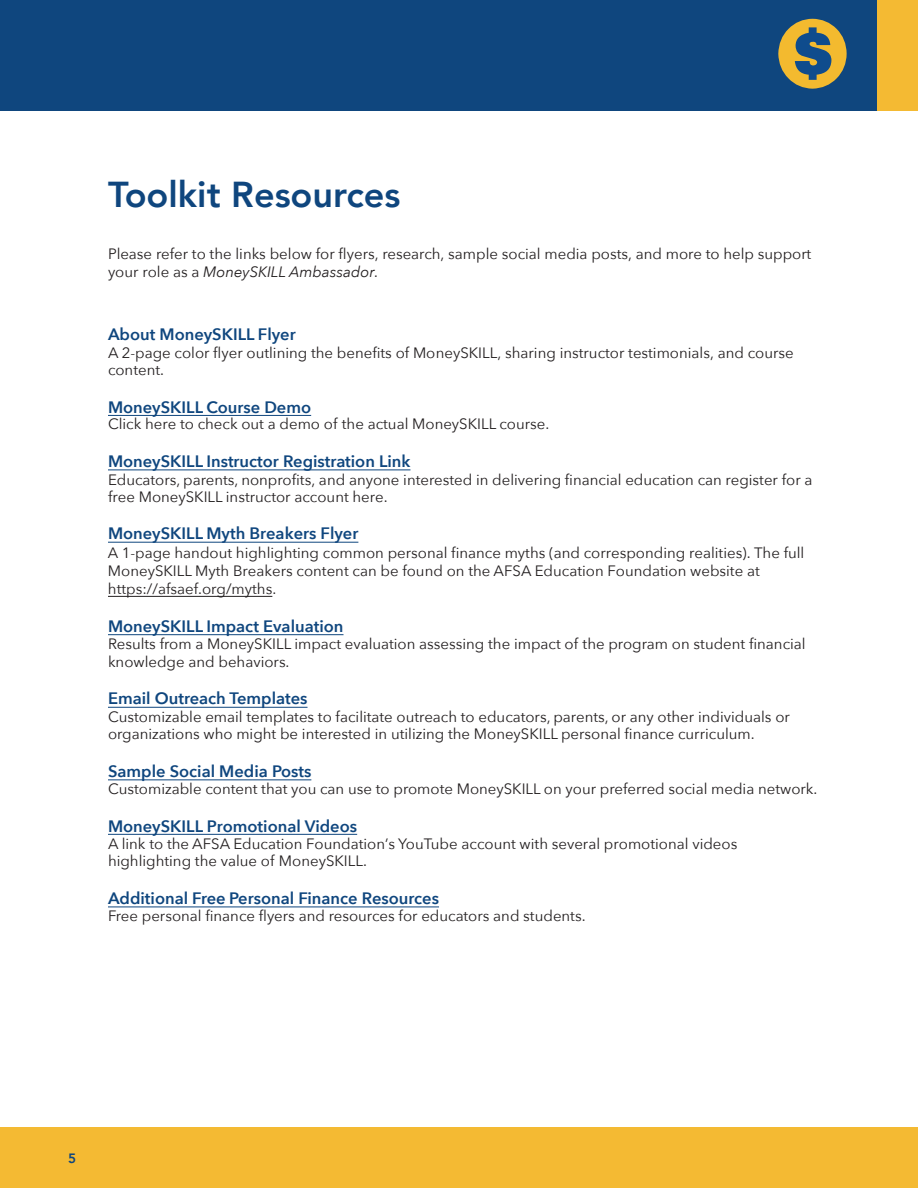
<style>
.page{position:relative;width:918px;height:1188px;background:#fff}
.page>*{position:absolute;margin:0;border:0;box-sizing:border-box;transform-origin:0 0}
.t1{font:800 36px "Avenir";color:#0f467e}
.t2{font:600 16.5px "Avenir Next";color:#0f467e}
.t3{font:15px/17.2px "Avenir Next";color:#231f20}
.t4{font:800 13.5px "Avenir";color:#0f467e}
.s1{font-style:italic}
</style>
<div class="page">
<div style="left:0;top:0;width:918px;height:110px;background:#0f467e"></div>
<div style="left:0;top:1127px;width:918px;height:61px;background:#f4ba33"></div>
<div style="left:878px;top:0;width:40px;height:110px;background:#f4ba33"></div>
<svg style="left:778px;top:19px;width:69px;height:70px"></svg>
<hr style="left:108px;top:907px;width:331px;height:1px;background:#0f467e">
<hr style="left:108px;top:834px;width:249px;height:1px;background:#0f467e">
<hr style="left:108px;top:779px;width:203px;height:1px;background:#0f467e">
<hr style="left:108px;top:707px;width:200px;height:1px;background:#0f467e">
<hr style="left:108px;top:634px;width:236px;height:1px;background:#0f467e">
<hr style="left:108px;top:596px;width:164px;height:1px;background:#231f20">
<hr style="left:108px;top:542px;width:250px;height:1px;background:#0f467e">
<hr style="left:108px;top:469px;width:302px;height:1px;background:#0f467e">
<hr style="left:108px;top:415px;width:203px;height:1px;background:#0f467e">
<h1 class="t1" style="left:108px;top:166px;width:294px">Toolkit Resources</h1>
<p class="t3" style="left:108px;top:244px;width:705px;line-height:18px">Please refer to the links below for flyers, research, sample social media posts, and more to help support your role as a <span class="s1">MoneySKILL Ambassador.</span></p>
<p class="t2" style="left:108px;top:320px;width:189px">About MoneySKILL Flyer</p>
<p class="t3" style="left:108px;top:343px;width:687px">A 2-page color flyer outlining the benefits of MoneySKILL, sharing instructor testimonials, and course content.</p>
<p class="t2" style="left:108px;top:393px;width:205px">MoneySKILL Course Demo</p>
<p class="t3" style="left:108px;top:415px;width:443px">Click here to check out a demo of the actual MoneySKILL course.</p>
<p class="t2" style="left:108px;top:447px;width:304px">MoneySKILL Instructor Registration Link</p>
<p class="t3" style="left:108px;top:470px;width:706px">Educators, parents, nonprofits, and anyone interested in delivering financial education can register for a free MoneySKILL instructor account here.</p>
<p class="t2" style="left:108px;top:519px;width:252px">MoneySKILL Myth Breakers Flyer</p>
<p class="t3" style="left:108px;top:543px;width:698px;line-height:18px">A 1-page handout highlighting common personal finance myths (and corresponding realities). The full<br>MoneySKILL Myth Breakers content can be found on the AFSA Education Foundation website at https://afsaef.org/myths.</p>
<p class="t2" style="left:108px;top:612px;width:237px">MoneySKILL Impact Evaluation</p>
<p class="t3" style="left:108px;top:635px;width:699px">Results from a MoneySKILL impact evaluation assessing the impact of the program on student financial knowledge and behaviors.</p>
<p class="t2" style="left:108px;top:685px;width:201px">Email Outreach Templates</p>
<p class="t3" style="left:108px;top:707px;width:683px">Customizable email templates to facilitate outreach to educators, parents, or any other individuals or organizations who might be interested in utilizing the MoneySKILL personal finance curriculum.</p>
<p class="t2" style="left:108px;top:757px;width:205px">Sample Social Media Posts</p>
<p class="t3" style="left:108px;top:779px;width:711px">Customizable content that you can use to promote MoneySKILL on your preferred social media network.</p>
<p class="t2" style="left:108px;top:812px;width:251px">MoneySKILL Promotional Videos</p>
<p class="t3" style="left:108px;top:835px;width:631px">A link to the AFSA Education Foundation’s YouTube account with several promotional videos highlighting the value of MoneySKILL.</p>
<p class="t2" style="left:108px;top:884px;width:333px">Additional Free Personal Finance Resources</p>
<p class="t3" style="left:108px;top:906px;width:479px">Free personal finance flyers and resources for educators and students.</p>
<p class="t4" style="left:68px;top:1147px;width:9px">5</p>
</div>
